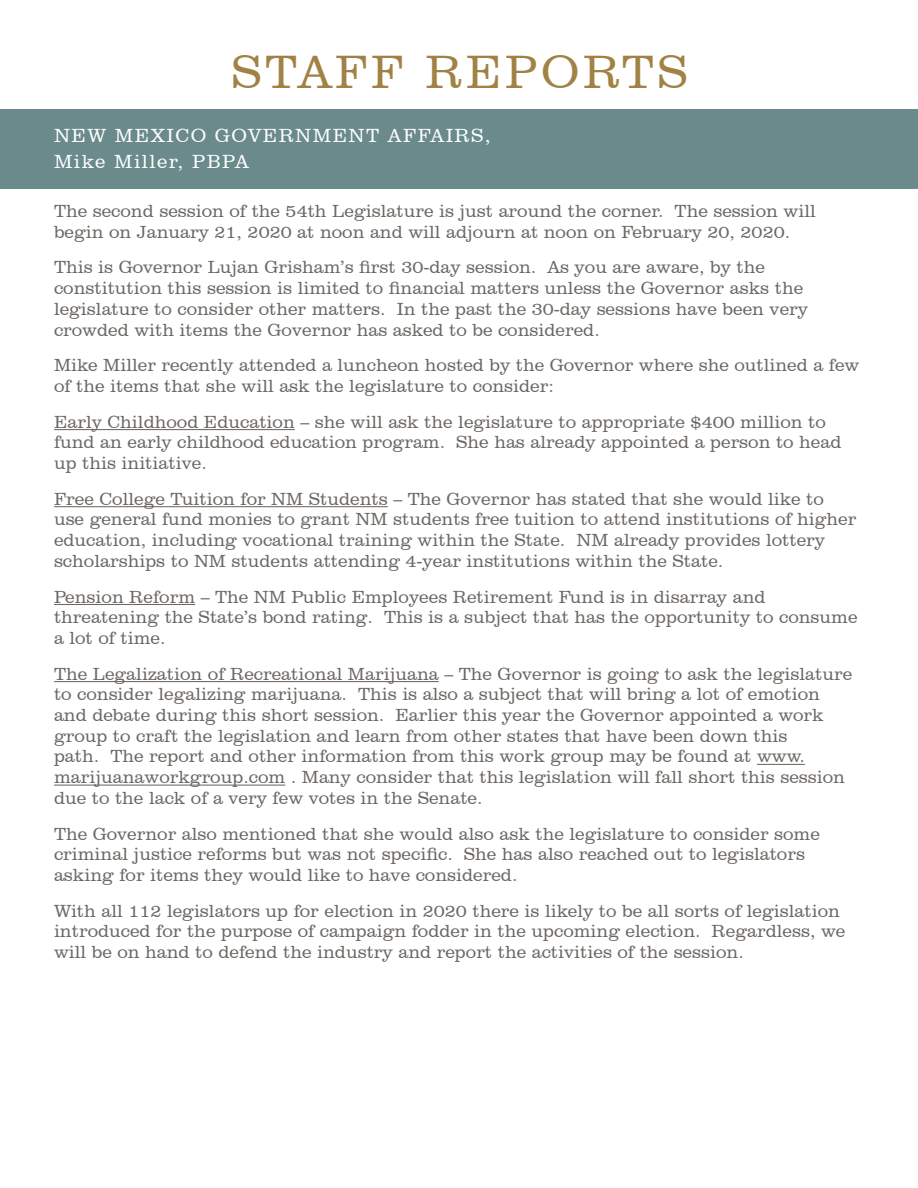
<style>
.page{position:relative;width:918px;height:1188px;background:#fff}
.page>*{position:absolute;margin:0;border:0;box-sizing:border-box;transform-origin:0 0}
.t1{font:300 48px "Clarendon BT";letter-spacing:.07em;color:#a18244}
.t2{font:300 19.5px/25.5px "Clarendon BT";letter-spacing:.07em;color:#fff}
.t3{font:300 18px/20.7px "Clarendon BT";color:#6c6763}
</style>
<div class="page">
<div style="left:0;top:109px;width:918px;height:80px;background:#6b8a8c"></div>
<hr style="left:54px;top:429px;width:241px;height:1px;background:#6c6763">
<hr style="left:54px;top:506px;width:334px;height:1px;background:#6c6763">
<hr style="left:54px;top:604px;width:141px;height:1px;background:#6c6763">
<hr style="left:54px;top:681px;width:385px;height:1px;background:#6c6763">
<hr style="left:757px;top:764px;width:48px;height:1px;background:#6c6763">
<hr style="left:54px;top:785px;width:231px;height:1px;background:#6c6763">
<p class="t1" style="left:231px;top:43px;width:458px">STAFF REPORTS</p>
<p class="t2" style="left:54px;top:123px;width:438px">NEW MEXICO GOVERNMENT AFFAIRS,<br>Mike Miller, PBPA</p>
<p class="t3" style="left:54px;top:200px;width:763px">The second session of the 54th Legislature is just around the corner. The session will begin on January 21, 2020 at noon and will adjourn at noon on February 20, 2020.</p>
<p class="t3" style="left:54px;top:257px;width:756px">This is Governor Lujan Grisham’s first 30-day session. As you are aware, by the constitution this session is limited to financial matters unless the Governor asks the legislature to consider other matters. In the past the 30-day sessions have been very crowded with items the Governor has asked to be considered.</p>
<p class="t3" style="left:54px;top:355px;width:807px">Mike Miller recently attended a luncheon hosted by the Governor where she outlined a few of the items that she will ask the legislature to consider:</p>
<p class="t3" style="left:54px;top:411px;width:789px">Early Childhood Education – she will ask the legislature to appropriate $400 million to fund an early childhood education program. She has already appointed a person to head up this initiative.</p>
<p class="t3" style="left:54px;top:488px;width:804px">Free College Tuition for NM Students – The Governor has stated that she would like to use general fund monies to grant NM students free tuition to attend institutions of higher education, including vocational training within the State. NM already provides lottery scholarships to NM students attending 4-year institutions within the State.</p>
<p class="t3" style="left:54px;top:586px;width:805px">Pension Reform – The NM Public Employees Retirement Fund is in disarray and threatening the State’s bond rating. This is a subject that has the opportunity to consume a lot of time.</p>
<p class="t3" style="left:54px;top:663px;width:800px">The Legalization of Recreational Marijuana – The Governor is going to ask the legislature to consider legalizing marijuana. This is also a subject that will bring a lot of emotion and debate during this short session. Earlier this year the Governor appointed a work group to craft the legislation and learn from other states that have been down this<br>path. The report and other information from this work group may be found at www. marijuanaworkgroup.com . Many consider that this legislation will fall short this session due to the lack of a very few votes in the Senate.</p>
<p class="t3" style="left:54px;top:823px;width:767px">The Governor also mentioned that she would also ask the legislature to consider some criminal justice reforms but was not specific. She has also reached out to legislators asking for items they would like to have considered.</p>
<p class="t3" style="left:54px;top:900px;width:793px">With all 112 legislators up for election in 2020 there is likely to be all sorts of legislation introduced for the purpose of campaign fodder in the upcoming election. Regardless, we will be on hand to defend the industry and report the activities of the session.</p>
</div>
